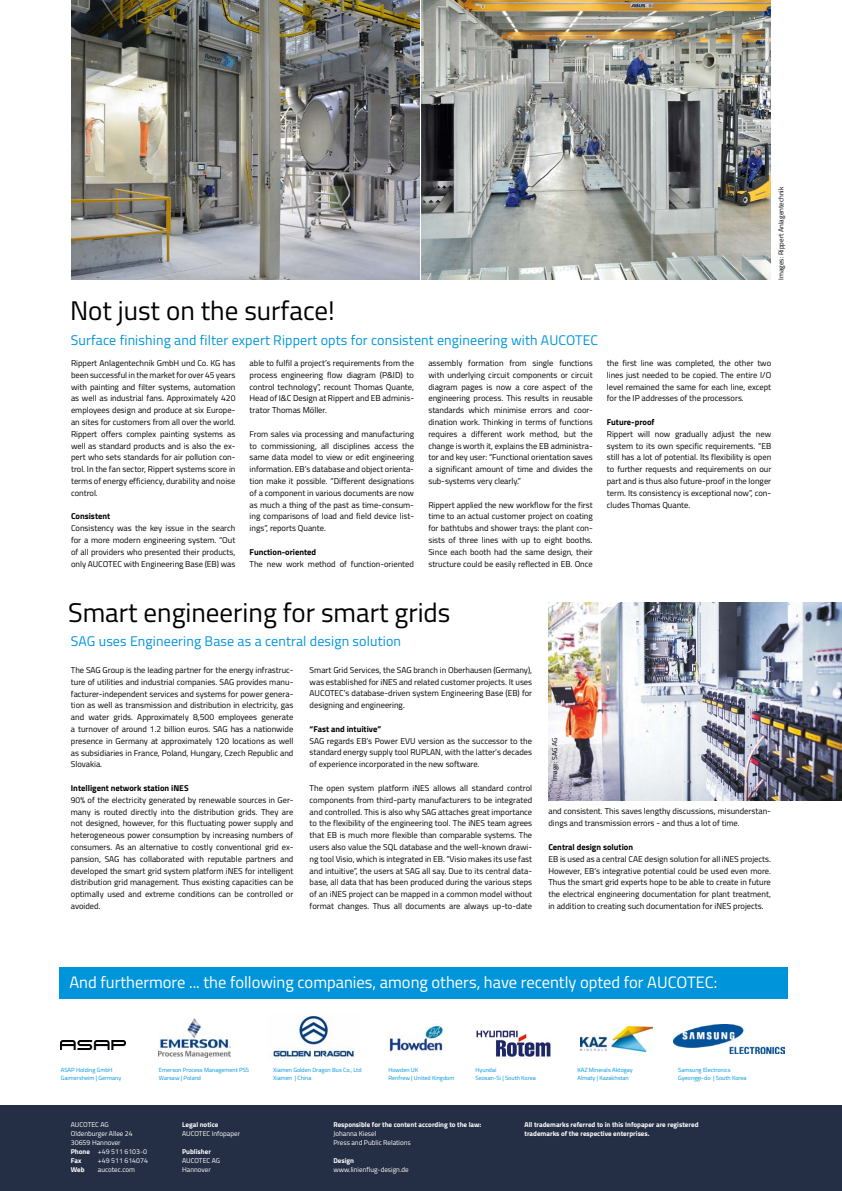
<style>
.page{position:relative;width:842px;height:1191px;background:#fff}
.page>*{position:absolute;margin:0;border:0;box-sizing:border-box;transform-origin:0 0}
.t1{font:27px "Titillium";color:#000}
.t2{font:16.5px "Titillium";color:#fff}
.t3{font:14px "Titillium";letter-spacing:.01em;color:#0095db}
.t4{font:8.5px/11.8px "Titillium";color:#000;text-align:justify}
.t5{font:700 8.5px "Titillium";color:#000}
.t6{font:7px/9px "Titillium";color:#fff}
.t7{font:700 7px/9px "Titillium";color:#fff}
.t8{font:7px "Titillium";color:#000}
.t9{font:6px/8px "Titillium";color:#0095db}
.s1{font-weight:700}
</style>
<div class="page">
<div style="left:60px;top:967px;width:728px;height:31px;background:#0095db"></div>
<div style="left:0;top:1106px;width:842px;height:85px;background:#242e44"></div>
<img style="left:71px;top:0;width:349px;height:280px">
<img style="left:422px;top:0;width:348px;height:280px">
<img style="left:548px;top:602px;width:294px;height:198px">
<img style="left:159px;top:1019px;width:71px;height:38px">
<img style="left:271px;top:1016px;width:83px;height:44px">
<img style="left:475px;top:1027px;width:76px;height:32px">
<img style="left:674px;top:1024px;width:111px;height:29px">
<img style="left:61px;top:1040px;width:64px;height:9px">
<img style="left:389px;top:1025px;width:58px;height:27px">
<img style="left:581px;top:1026px;width:71px;height:25px">
<h1 class="t1" style="left:70px;top:291px;width:266px">Not just on the surface!</h1>
<h3 class="t3" style="left:71px;top:330px;width:529px">Surface finishing and filter expert Rippert opts for consistent engineering with AUCOTEC</h3>
<p class="t4" style="left:71px;top:357px;width:166px">Rippert Anlagentechnik GmbH und Co. KG has been successful in the market for over 45 years with painting and filter systems, automation as well as industrial fans. Approximately 420 employees design and produce at six Europe&shy;an sites for customers from all over the world.<br>Rippert offers complex painting systems as well as standard products and is also the ex&shy;pert who sets standards for air pollution con&shy;trol. In the fan sector, Rippert systems score in terms of energy efficiency, durability and noise control.</p>
<p class="t5" style="left:71px;top:510px;width:41px">Consistent</p>
<p class="t4" style="left:71px;top:522px;width:166px">Consistency was the key issue in the search for a more modern engineering system. “Out of all providers who presented their products, only AUCOTEC with Engineering Base (EB) was</p>
<p class="t4" style="left:250px;top:357px;width:166px">able to fulfil a project’s requirements from the process engineering flow diagram (P&amp;ID) to control technology”, recount Thomas Quante, Head of I&amp;C Design at Rippert and EB adminis&shy;trator Thomas Möller.</p>
<p class="t4" style="left:250px;top:427px;width:166px">From sales via processing and manufacturing to commissioning, all disciplines access the same data model to view or edit engineering information. EB’s database and object orienta&shy;tion make it possible. “Different designations of a component in various documents are now as much a thing of the past as time-consum&shy;ing comparisons of load and field device list&shy;ings”, reports Quante.</p>
<p class="t5" style="left:250px;top:545px;width:68px">Function-oriented</p>
<p class="t4" style="left:250px;top:557px;width:166px">The new work method of function-oriented</p>
<p class="t4" style="left:428px;top:357px;width:166px">assembly formation from single functions with underlying circuit components or circuit diagram pages is now a core aspect of the engineering process. This results in reusable standards which minimise errors and coor&shy;dination work. Thinking in terms of functions requires a different work method, but the change is worth it, explains the EB administra&shy;tor and key user: “Functional orientation saves a significant amount of time and divides the sub-systems very clearly.”</p>
<p class="t4" style="left:428px;top:498px;width:166px">Rippert applied the new workflow for the first time to an actual customer project on coating for bathtubs and shower trays: the plant con&shy;sists of three lines with up to eight booths.<br>Since each booth had the same design, their structure could be easily reflected in EB. Once</p>
<p class="t8" style="left:776px;top:280px;width:95px;rotate:-90deg">Images: Rippert Anlagentechnik</p>
<p class="t4" style="left:607px;top:356px;width:166px">the first line was completed, the other two lines just needed to be copied. The entire I/O level remained the same for each line, except for the IP addresses of the processors.</p>
<p class="t5" style="left:607px;top:415px;width:49px">Future-proof</p>
<p class="t4" style="left:607px;top:427px;width:166px">Rippert will now gradually adjust the new system to its own specific requirements. “EB still has a lot of potential. Its flexibility is open to further requests and requirements on our part and is thus also future-proof in the longer term. Its consistency is exceptional now”, con&shy;cludes Thomas Quante.</p>
<h1 class="t1" style="left:68px;top:592px;width:384px">Smart engineering for smart grids</h1>
<p class="t4" style="left:71px;top:663px;width:224px">The SAG Group is the leading partner for the energy infrastruc&shy;ture of utilities and industrial companies. SAG provides manu&shy;facturer-independent services and systems for power genera&shy;tion as well as transmission and distribution in electricity, gas and water grids. Approximately 8,500 employees generate a turnover of around 1.2 billion euros. SAG has a nationwide presence in Germany at approximately 120 locations as well as subsidiaries in France, Poland, Hungary, Czech Republic and Slovakia.</p>
<p class="t5" style="left:71px;top:781px;width:119px">Intelligent network station iNES</p>
<p class="t4" style="left:71px;top:793px;width:224px">90% of the electricity generated by renewable sources in Ger&shy;many is routed directly into the distribution grids. They are not designed, however, for this fluctuating power supply and heterogeneous power consumption by increasing numbers of consumers. As an alternative to costly conventional grid ex&shy;pansion, SAG has collaborated with reputable partners and developed the smart grid system platform iNES for intelligent distribution grid management. Thus existing capacities can be optimally used and extreme conditions can be controlled or avoided.</p>
<h3 class="t3" style="left:71px;top:631px;width:332px">SAG uses Engineering Base as a central design solution</h3>
<p class="t4" style="left:310px;top:663px;width:224px">Smart Grid Services, the SAG branch in Oberhausen (Germany), was established for iNES and related customer projects. It uses AUCOTEC’s database-driven system Engineering Base (EB) for designing and engineering.</p>
<p class="t5" style="left:310px;top:722px;width:73px">“Fast and intuitive”</p>
<p class="t4" style="left:310px;top:734px;width:224px">SAG regards EB’s Power EVU version as the successor to the standard energy supply tool RUPLAN, with the latter’s decades of experience incorporated in the new software.</p>
<p class="t4" style="left:310px;top:781px;width:224px">The open system platform iNES allows all standard control components from third-party manufacturers to be integrated and controlled. This is also why SAG attaches great importance to the flexibility of the engineering tool. The iNES team agrees that EB is much more flexible than comparable systems. The users also value the SQL database and the well-known drawi&shy;ng tool Visio, which is integrated in EB. “Visio makes its use fast and intuitive”, the users at SAG all say. Due to its central data&shy;base, all data that has been produced during the various steps of an iNES project can be mapped in a common model without format changes. Thus all documents are always up-to-date</p>
<p class="t8" style="left:549px;top:781px;width:45px;rotate:-90deg">Image: SAG AG</p>
<p class="t4" style="left:548px;top:805px;width:224px">and consistent. This saves lengthy discussions, misunderstan&shy;dings and transmission errors - and thus a lot of time.</p>
<p class="t5" style="left:548px;top:840px;width:86px">Central design solution</p>
<p class="t4" style="left:548px;top:852px;width:224px">EB is used as a central CAE design solution for all iNES projects.<br>However, EB’s integrative potential could be used even more.<br>Thus the smart grid experts hope to be able to create in future the electrical engineering documentation for plant treatment, in addition to creating such documentation for iNES projects.</p>
<h2 class="t2" style="left:69px;top:970px;width:649px">And furthermore ... the following companies, among others, have recently opted for AUCOTEC:</h2>
<p class="t9" style="left:61px;top:1065px;width:62px">ASAP Holding GmbH<br>Gaimersheim | Germany</p>
<p class="t9" style="left:273px;top:1065px;width:90px">Xiamen Golden Dragon Bus Co., Ltd<br>Xiamen | China</p>
<p class="t9" style="left:475px;top:1065px;width:62px">Hyundai<br>Seosan-Si | South Korea</p>
<p class="t9" style="left:159px;top:1065px;width:92px">Emerson Process Management PSS<br>Warsaw | Poland</p>
<p class="t9" style="left:388px;top:1065px;width:67px">Howden UK<br>Renfrew | United Kingdom</p>
<p class="t9" style="left:577px;top:1065px;width:57px">KAZ Minerals Aktogay<br>Almaty | Kazakhstan</p>
<p class="t9" style="left:678px;top:1065px;width:70px">Samsung Electronics<br>Gyeonggi-do | South Korea</p>
<p class="t6" style="left:71px;top:1119px;width:78px">AUCOTEC AG<br>Oldenburger Allee 24<br>30659 Hannover<br><span class="s1">Phone</span> +49 511 6103-0<br><span class="s1">Fax</span></p>
<p class="t6" style="left:98px;top:1155px;width:52px">+49 511 614074</p>
<p class="t7" style="left:71px;top:1164px;width:15px">Web</p>
<p class="t6" style="left:98px;top:1164px;width:39px">aucotec.com</p>
<p class="t7" style="left:182px;top:1119px;width:38px">Legal notice</p>
<p class="t6" style="left:182px;top:1128px;width:59px">AUCOTEC Infopaper</p>
<p class="t7" style="left:182px;top:1146px;width:30px">Publisher</p>
<p class="t6" style="left:182px;top:1155px;width:40px">AUCOTEC AG<br>Hannover</p>
<p class="t7" style="left:333px;top:1119px;width:149px">Responsible for the content according to the law:</p>
<p class="t6" style="left:333px;top:1128px;width:79px">Johanna Kiesel<br>Press and Public Relations</p>
<p class="t7" style="left:333px;top:1155px;width:22px">Design</p>
<p class="t6" style="left:333px;top:1164px;width:77px">www.linienflug-design.de</p>
<p class="t7" style="left:524px;top:1119px;width:176px">All trademarks referred to in this Infopaper are registered trademarks of the respective enterprises.</p>
</div>
